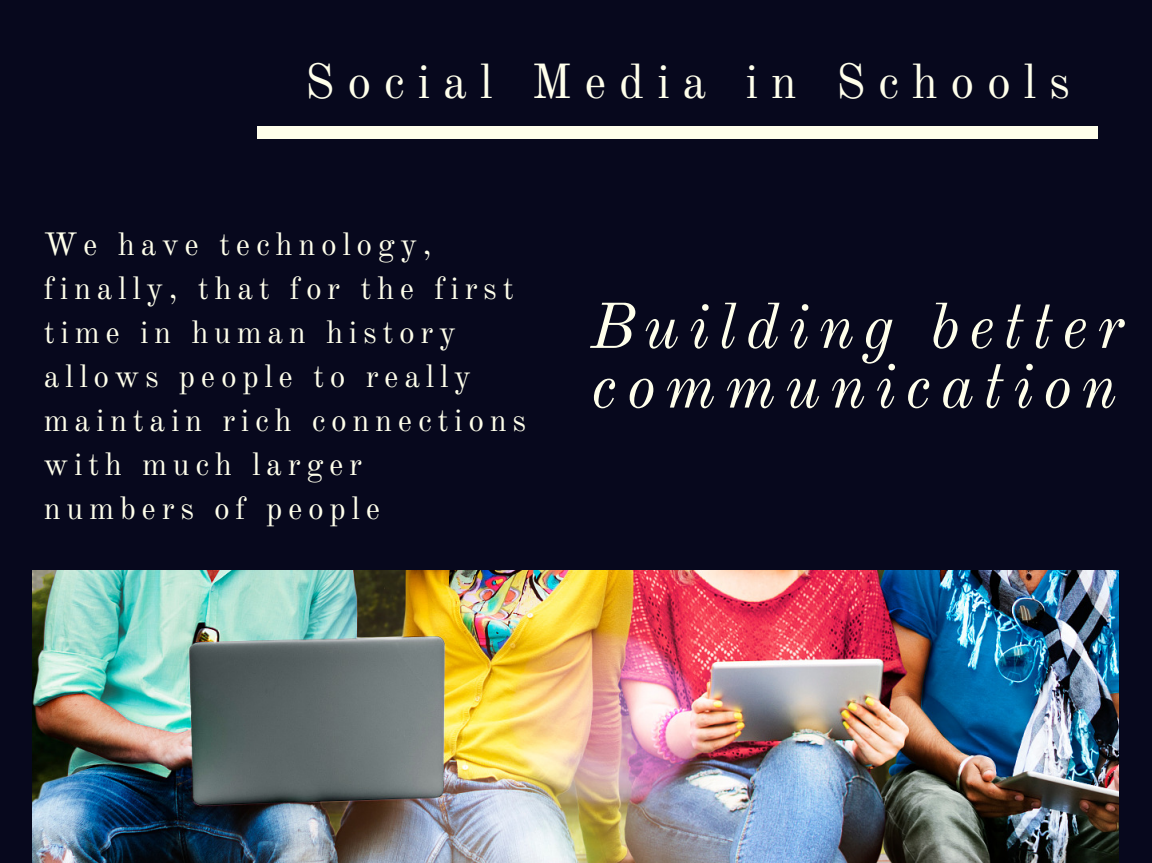
<style>
.page{position:relative;width:1152px;height:863px;background:#fff}
.page>*{position:absolute;margin:0;border:0;box-sizing:border-box;transform-origin:0 0}
.t1{font:italic 63.45px/59.7px "Old Standard TT";letter-spacing:.14em;color:#ffffeb}
.t2{font:48.3px "Old Standard TT";letter-spacing:.26em;color:#ffffeb}
.t3{font:31.65px/43.8px "Old Standard TT";letter-spacing:.175em;color:#ffffeb}
</style>
<div class="page">
<div style="left:0;top:0;width:1152px;height:862px;background:#07081d"></div>
<div style="left:258px;top:126px;width:840px;height:12px;background:#ffffeb"></div>
<img style="left:33px;top:570px;width:1085px;height:292px">
<h2 class="t2" style="left:305px;top:52px;width:767px">Social Media in Schools</h2>
<p class="t3" style="left:44px;top:223px;width:484px">We have technology, finally, that for the first time in human history allows people to really maintain rich connections with much larger<br>numbers of people</p>
<h1 class="t1" style="left:591px;top:297px;width:535px">Building better communication</h1>
</div>
